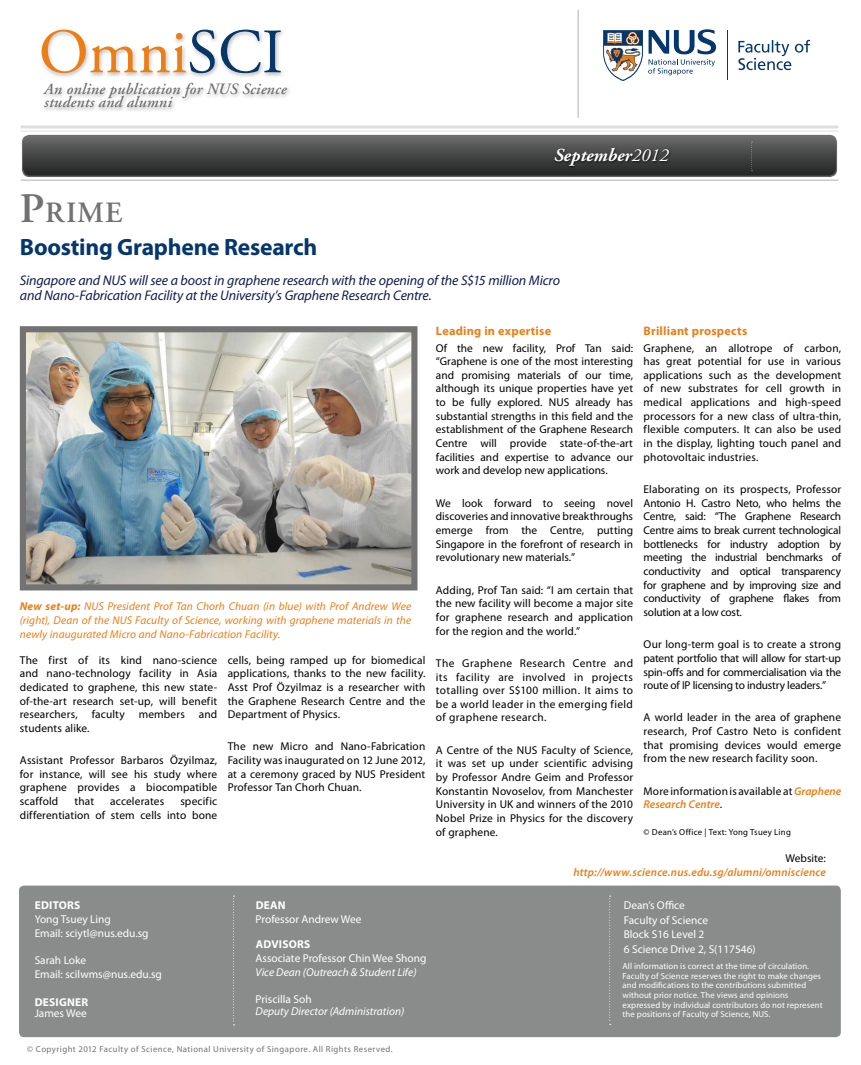
<style>
.page{position:relative;width:861px;height:1065px;background:#fff}
.page>*{position:absolute;margin:0;border:0;box-sizing:border-box;transform-origin:0 0}
.t1{font:63px "Adobe Garamond Pro";color:#ec7e16}
.t2{font:600 29.4px "Adobe Garamond";color:#727273}
.t3{font:700 23.62px "Myriad Pro";letter-spacing:-.01em;color:#05366d}
.t4{font:italic 700 18.38px "Adobe Garamond Pro";color:#fff}
.t5{font:italic 600 15.75px/13.1px "Adobe Garamond";letter-spacing:.01em;color:#727273}
.t6{font:italic 14px/14.9px "Myriad Pro";letter-spacing:-.01em;color:#121c51}
.t7{font:700 12.25px "Myriad Pro";letter-spacing:.02em;color:#ec7e16}
.t8{font:11.38px/13.7px "Myriad Pro";letter-spacing:.01em;color:#000;text-align:justify}
.t9{font:11.38px/14.7px "Myriad Pro";color:#fff}
.t10{font:italic 11.38px/13.7px "Myriad Pro";letter-spacing:.01em;color:#ec7e16;text-align:justify}
.t11{font:italic 11.38px "Myriad Pro";color:#fff}
.t12{font:italic 600 11.38px "Myriad Pro";letter-spacing:.015em;color:#ec7e16}
.t13{font:700 11.38px "Myriad Pro";letter-spacing:.02em;color:#fff}
.t14{font:8.75px/9.6px "Myriad Pro";letter-spacing:.01em;color:#fff}
.t15{font:8.75px "Myriad Pro";letter-spacing:.05em;color:#727273}
.t16{font:8.75px "Myriad Pro";letter-spacing:.03em;color:#000}
.s1{color:#083666}
.s2{font-weight:400}
.s3{font-size:42px}
.s4{font-weight:700}
.s5{font-weight:600;font-style:italic;color:#ec7e16}
</style>
<div class="page">
<div style="left:22px;top:135px;width:815px;height:42px;background:#676768;border-radius:7px"></div>
<div style="left:23px;top:136px;width:813px;height:40px;background:linear-gradient(to bottom,#69696a,#232424);border-radius:7px"></div>
<div style="left:553px;top:146px;width:118px;height:22px;background:#000;opacity:.75"></div>
<hr style="left:578px;top:10px;width:1px;height:108px;background:#b1b1b2">
<hr style="left:21px;top:131px;width:817px;height:1px;background:#dfdfdf">
<hr style="left:21px;top:125px;width:817px;height:3px;background:#dfdfdf">
<hr style="left:21px;top:180px;width:817px;height:1px;background:#b1b1b2">
<div style="left:39px;top:27px;width:254px;height:87px;background:#000;opacity:.24"></div>
<svg style="left:751px;top:141px;width:2px;height:30px"></svg>
<hr style="left:727px;top:30px;width:1px;height:50px;background:#05366d">
<svg style="left:738px;top:40px;width:72px;height:30px"></svg>
<svg style="left:603px;top:29px;width:114px;height:52px"></svg>
<img style="left:27px;top:333px;width:384px;height:250px">
<div style="left:20px;top:326px;width:398px;height:264px;border:6px solid #727273"></div>
<div style="left:19px;top:885px;width:822px;height:152px;background:#8a8b8b;border-radius:5px"></div>
<svg style="left:233px;top:895px;width:2px;height:130px"></svg>
<svg style="left:609px;top:895px;width:2px;height:129px"></svg>
<h1 class="t1" style="left:39px;top:14px;width:246px">Omni<span class="s1">SCI</span></h1>
<h3 class="t5" style="left:44px;top:83px;width:244px">An online publication for NUS Science students and alumni</h3>
<h3 class="t4" style="left:554px;top:145px;width:116px">September<span class="s2">2012</span></h3>
<h2 class="t2" style="left:20px;top:197px;width:104px"><span class="s3">P</span>RIME</h2>
<h3 class="t3" style="left:20px;top:232px;width:299px">Boosting Graphene Research</h3>
<p class="t6" style="left:20px;top:272px;width:542px">Singapore and NUS will see a boost in graphene research with the opening of the S$15 million Micro and Nano-Fabrication Facility at the University’s Graphene Research Centre.</p>
<p class="t10" style="left:20px;top:599px;width:393px"><span class="s4">New set-up:</span> NUS President Prof Tan Chorh Chuan (in blue) with Prof Andrew Wee (right), Dean of the NUS Faculty of Science, working with graphene materials in the newly inaugurated Micro and Nano-Fabrication Facility.</p>
<p class="t8" style="left:20px;top:653px;width:199px">The first of its kind nano-science and nano-technology facility in Asia dedicated to graphene, this new state&shy;of-the-art research set-up, will benefit researchers, faculty members and students alike.</p>
<p class="t8" style="left:20px;top:753px;width:199px">Assistant Professor Barbaros Özyilmaz, for instance, will see his study where graphene provides a biocompatible scaffold</p>
<p class="t8" style="left:20px;top:794px;width:199px;text-align:right">specific<br>differentiation of stem cells into bone</p>
<p class="t8" style="left:75px;top:794px;width:21px">that</p>
<p class="t8" style="left:110px;top:794px;width:55px">accelerates</p>
<p class="t8" style="left:228px;top:653px;width:199px">cells, being ramped up for biomedical applications, thanks to the new facility.<br>Asst Prof Özyilmaz is a researcher with the Graphene Research Centre and the Department of Physics.</p>
<p class="t8" style="left:228px;top:740px;width:199px">The new Micro and Nano-Fabrication Facility was inaugurated on 12 June 2012, at a ceremony graced by NUS President Professor Tan Chorh Chuan.</p>
<p class="t7" style="left:436px;top:323px;width:117px">Leading in expertise</p>
<p class="t8" style="left:436px;top:341px;width:199px">Of the new facility, Prof Tan said: “Graphene is one of the most interesting and promising materials of our time, although its unique properties have yet to be fully explored. NUS already has substantial strengths in this field and the establishment of the Graphene Research Centre will provide state-of-the-art facilities and expertise to advance our work and develop new applications.</p>
<p class="t8" style="left:436px;top:496px;width:199px">We look forward to seeing novel discoveries and innovative breakthroughs emerge from the Centre, putting Singapore in the forefront of research in revolutionary new materials.”</p>
<p class="t8" style="left:436px;top:583px;width:199px">Adding, Prof Tan said: “I am certain that the new facility will become a major site for graphene research and application for the region and the world.”</p>
<p class="t8" style="left:436px;top:656px;width:199px">The Graphene Research Centre and its facility are involved in projects totalling over S$100 million. It aims to be a world leader in the emerging field of graphene research.</p>
<p class="t8" style="left:436px;top:743px;width:199px">A Centre of the NUS Faculty of Science, it was set up under scientific advising by Professor Andre Geim and Professor Konstantin Novoselov, from Manchester University in UK and winners of the 2010<br>Nobel Prize in Physics for the discovery of graphene.</p>
<p class="t7" style="left:644px;top:323px;width:105px">Brilliant prospects</p>
<p class="t8" style="left:644px;top:341px;width:199px">Graphene, an allotrope of carbon, has great potential for use in various applications such as the development of new substrates for cell growth in medical applications and high-speed processors for a new class of ultra-thin, flexible computers. It can also be used in the display, lighting touch panel and photovoltaic industries.</p>
<p class="t8" style="left:644px;top:482px;width:199px">Elaborating on its prospects, Professor Antonio H. Castro Neto, who helms the Centre, said: “The Graphene Research Centre aims to break current technological bottlenecks for industry adoption by meeting the industrial benchmarks of conductivity and optical transparency for graphene and by improving size and conductivity of graphene flakes from solution at a low cost.</p>
<p class="t8" style="left:644px;top:638px;width:199px">Our long-term goal is to create a strong patent portfolio that will allow for start-up spin-offs and for commercialisation via the route of IP licensing to industry leaders.”</p>
<p class="t8" style="left:644px;top:711px;width:199px">A world leader in the area of graphene research, Prof Castro Neto is confident that promising devices would emerge from the new research facility soon.</p>
<p class="t8" style="left:644px;top:784px;width:199px">More information is available at <span class="s5">Graphene<br>Research Centre</span>.</p>
<p class="t16" style="left:644px;top:827px;width:149px">© Dean’s Office | Text: Yong Tsuey Ling</p>
<p class="t13" style="left:35px;top:897px;width:46px">EditorS</p>
<p class="t9" style="left:35px;top:912px;width:115px;line-height:13.8px">Yong Tsuey Ling<br>Email: sciytl@nus.edu.sg</p>
<p class="t9" style="left:35px;top:953px;width:129px;line-height:13.8px">Sarah Loke<br>Email: scilwms@nus.edu.sg</p>
<p class="t13" style="left:35px;top:994px;width:55px">Designer</p>
<p class="t9" style="left:35px;top:1006px;width:54px">James Wee</p>
<p class="t13" style="left:256px;top:897px;width:30px">Dean</p>
<p class="t9" style="left:256px;top:911px;width:107px">Professor Andrew Wee</p>
<p class="t13" style="left:256px;top:936px;width:56px">Advisors</p>
<p class="t9" style="left:256px;top:950px;width:172px">Associate Professor Chin Wee Shong</p>
<p class="t11" style="left:256px;top:964px;width:162px">Vice Dean (Outreach &amp; Student Life)</p>
<p class="t9" style="left:256px;top:992px;width:58px">Priscilla Soh</p>
<p class="t11" style="left:256px;top:1003px;width:150px">Deputy Director (Administration)</p>
<p class="t15" style="left:27px;top:1044px;width:367px">© Copyright 2012 Faculty of Science, National University of Singapore. All Rights Reserved.</p>
<p class="t8" style="left:786px;top:851px;width:42px">Website:</p>
<p class="t12" style="left:573px;top:864px;width:254px">http://www.science.nus.edu.sg/alumni/omniscience</p>
<p class="t9" style="left:624px;top:897px;width:133px">Dean’s Office<br>Faculty of Science<br>Block S16 Level 2<br>6 Science Drive 2, S(117546)</p>
<p class="t14" style="left:623px;top:961px;width:202px">All information is correct at the time of circulation.<br>Faculty of Science reserves the right to make changes and modifications to the contributions submitted without prior notice. The views and opinions expressed by individual contributors do not represent the positions of Faculty of Science, NUS.</p>
</div>
